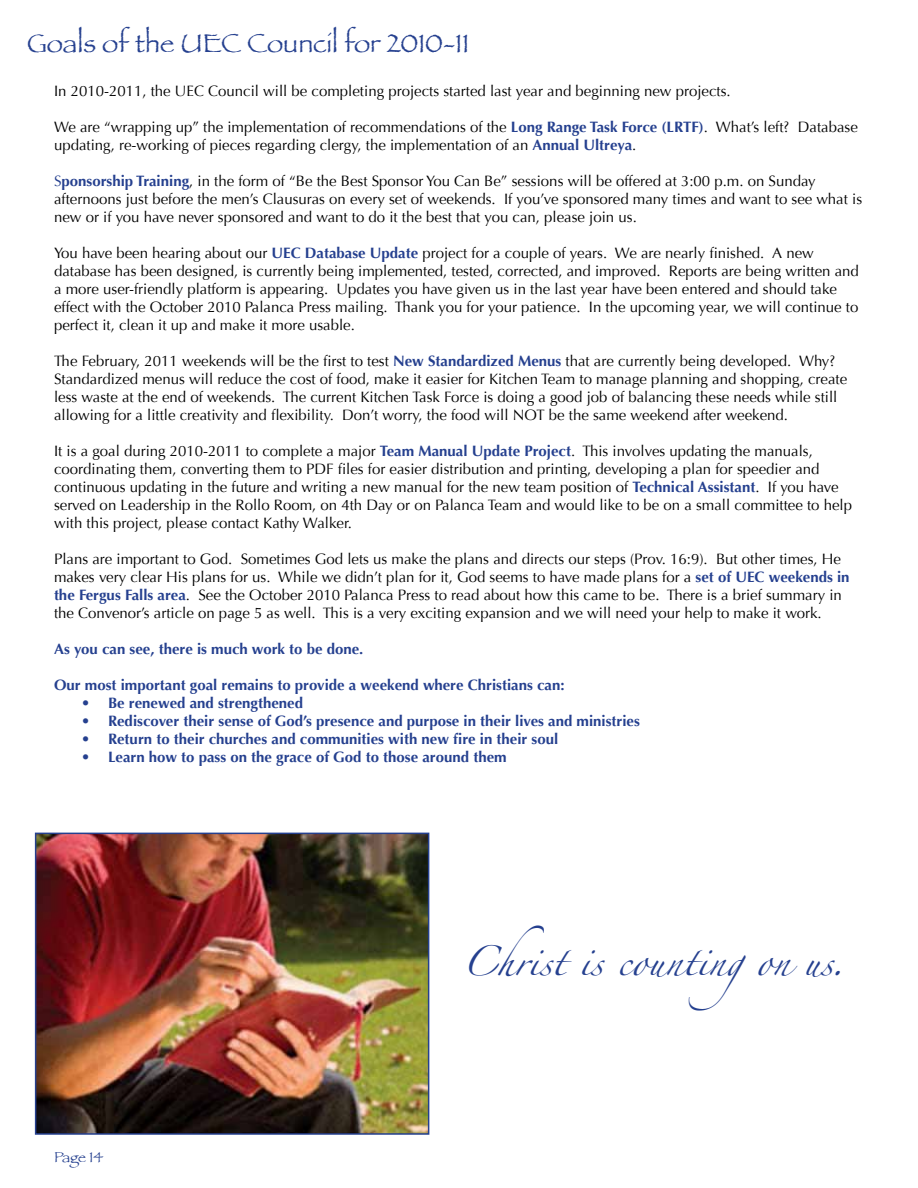
<style>
.page{position:relative;width:918px;height:1188px;background:#fff}
.page>*{position:absolute;margin:0;border:0;box-sizing:border-box;transform-origin:0 0}
.t1{font:27px "Papyrus";color:#25408f}
.t2{font:27px "Zapfino";color:#25408f}
.t3{font:15px/18px "Optima";color:#000}
.t4{font:700 15px "Optima";color:#25408f}
.t5{font:15px "Papyrus";letter-spacing:-.005em;color:#25408f}
.s1{font-weight:700;color:#25408f}
.s2{color:#25408f}
</style>
<div class="page">
<img style="left:38px;top:836px;width:388px;height:296px">
<div style="left:35px;top:833px;width:394px;height:302px;border:2px solid #25408f"></div>
<h1 class="t1" style="left:27px;top:27px;width:444px">Goals of the UEC Council for 2010-11</h1>
<p class="t3" style="left:54px;top:82px;width:678px">In 2010-2011, the UEC Council will be completing projects started last year and beginning new projects.</p>
<p class="t3" style="left:54px;top:118px;width:805px">We are “wrapping up” the implementation of recommendations of the <span class="s1">Long Range Task Force (LRTF)</span>. What’s left? Database updating, re-working of pieces regarding clergy, the implementation of an <span class="s1">Annual Ultreya</span>.</p>
<p class="t3" style="left:54px;top:172px;width:810px"><span class="s2">S</span><span class="s1">ponsorship Training</span>, in the form of “Be the Best Sponsor You Can Be” sessions will be offered at 3:00 p.m. on Sunday afternoons just before the men’s Clausuras on every set of weekends. If you’ve sponsored many times and want to see what is new or if you have never sponsored and want to do it the best that you can, please join us.</p>
<p class="t3" style="left:54px;top:244px;width:806px">You have been hearing about our <span class="s1">UEC Database Update</span> project for a couple of years. We are nearly finished. A new database has been designed, is currently being implemented, tested, corrected, and improved. Reports are being written and a more user-friendly platform is appearing. Updates you have given us in the last year have been entered and should take effect with the October 2010 Palanca Press mailing. Thank you for your patience. In the upcoming year, we will continue to perfect it, clean it up and make it more usable.</p>
<p class="t3" style="left:54px;top:352px;width:795px">The February, 2011 weekends will be the first to test <span class="s1">New Standardized Menus</span> that are currently being developed. Why?<br>Standardized menus will reduce the cost of food, make it easier for Kitchen Team to manage planning and shopping, create less waste at the end of weekends. The current Kitchen Task Force is doing a good job of balancing these needs while still allowing for a little creativity and flexibility. Don’t worry, the food will NOT be the same weekend after weekend.</p>
<p class="t3" style="left:54px;top:442px;width:800px">It is a goal during 2010-2011 to complete a major <span class="s1">Team Manual Update Project</span>. This involves updating the manuals, coordinating them, converting them to PDF files for easier distribution and printing, developing a plan for speedier and continuous updating in the future and writing a new manual for the new team position of <span class="s1">Technical Assistant</span>. If you have served on Leadership in the Rollo Room, on 4th Day or on Palanca Team and would like to be on a small committee to help with this project, please contact Kathy Walker.</p>
<p class="t3" style="left:54px;top:550px;width:797px">Plans are important to God. Sometimes God lets us make the plans and directs our steps (Prov. 16:9). But other times, He makes very clear His plans for us. While we didn’t plan for it, God seems to have made plans for a <span class="s1">set of UEC weekends in the Fergus Falls area</span>. See the October 2010 Palanca Press to read about how this came to be. There is a brief summary in the Convenor’s article on page 5 as well. This is a very exciting expansion and we will need your help to make it work.</p>
<p class="t4" style="left:54px;top:640px;width:311px">As you can see, there is much work to be done.</p>
<p class="t4" style="left:54px;top:676px;width:512px">Our most important goal remains to provide a weekend where Christians can:</p>
<p class="t4" style="left:81px;top:694px;width:224px">• Be renewed and strengthened</p>
<p class="t4" style="left:81px;top:712px;width:560px">• Rediscover their sense of God’s presence and purpose in their lives and ministries</p>
<p class="t4" style="left:81px;top:730px;width:479px">• Return to their churches and communities with new fire in their soul</p>
<p class="t4" style="left:81px;top:748px;width:427px">• Learn how to pass on the grace of God to those around them</p>
<p class="t5" style="left:54px;top:1148px;width:51px">Page 14</p>
<h1 class="t2" style="left:462px;top:950px;width:384px">Christ is countingon us.</h1>
</div>
